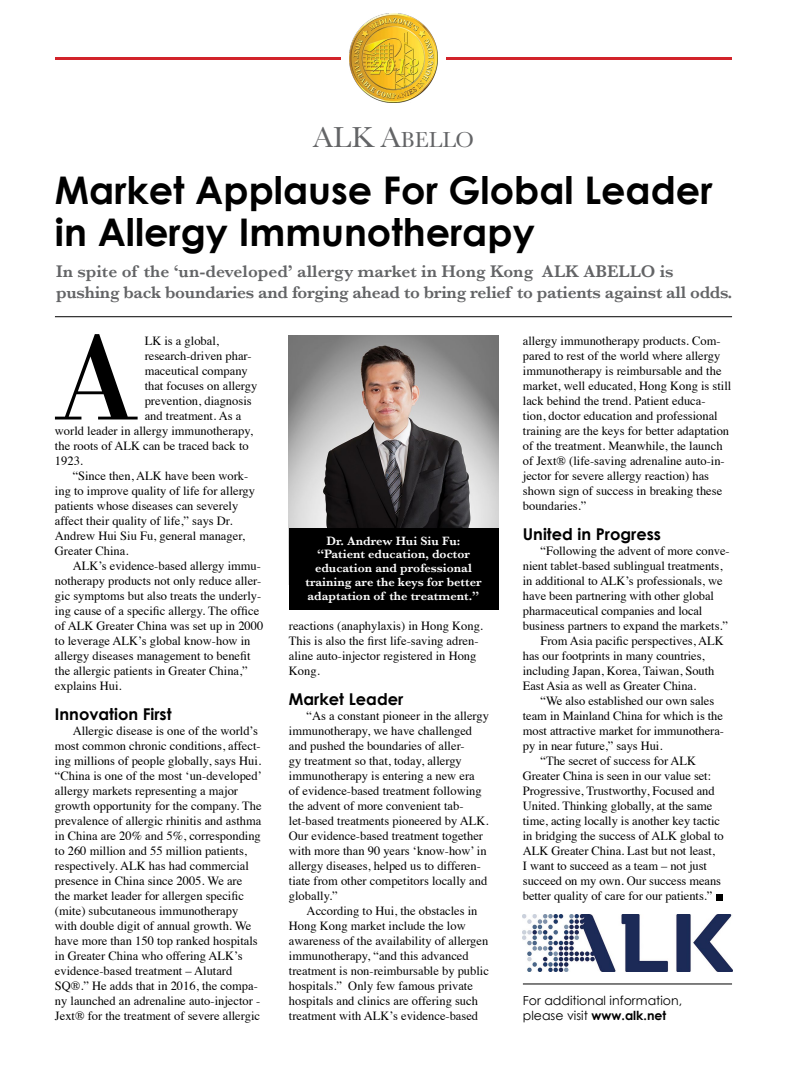
<style>
.page{position:relative;width:787px;height:1081px;background:#fff}
.page>*{position:absolute;margin:0;border:0;box-sizing:border-box;transform-origin:0 0}
.t1{font:700 38.12px/41.2px "Century Gothic";color:#000}
.t2{font:22.5px "Baskerville";color:#636466}
.t3{font:600 17.5px/21px "Baskerville";letter-spacing:-.015em;color:#636466}
.t4{font:700 16.25px "Century Gothic";color:#000}
.t5{font:12.5px/15px "Times";color:#000}
.t6{font:600 12.5px/13.8px "Baskerville";color:#fff;text-align:center}
.t7{font:12.5px/15px "Century Gothic";color:#000}
.s1{font-size:30px}
.s2{font-weight:700}
</style>
<div class="page">
<hr style="left:55px;top:316px;width:677px;height:1px;background:#000">
<svg style="left:55px;top:334px;width:83px;height:85px"></svg>
<hr style="left:523px;top:983px;width:209px;height:1px;background:#000">
<hr style="left:55px;top:57px;width:285px;height:2px;background:#d2232a">
<hr style="left:446px;top:57px;width:286px;height:2px;background:#d2232a">
<svg style="left:716px;top:894px;width:6px;height:6px"></svg>
<img style="left:349px;top:14px;width:89px;height:88px">
<img style="left:289px;top:335px;width:209px;height:193px">
<div style="left:289px;top:528px;width:209px;height:81px;background:#000"></div>
<img style="left:523px;top:914px;width:209px;height:57px">
<h2 class="t2" style="left:313px;top:126px;width:162px"><span class="s1">ALK A</span>BELLO</h2>
<h1 class="t1" style="left:55px;top:169px;width:659px">Market Applause For Global Leader in Allergy Immunotherapy</h1>
<h3 class="t3" style="left:56px;top:261px;width:678px">In spite of the ‘un-developed’ allergy market in Hong Kong ALK ABELLO is pushing back boundaries and forging ahead to bring relief to patients against all odds.</h3>
<p class="t5" style="left:145px;top:332px;width:76px">LK is a global,</p>
<p class="t5" style="left:145px;top:347px;width:108px">research-driven phar-</p>
<p class="t5" style="left:145px;top:362px;width:105px">maceutical company</p>
<p class="t5" style="left:145px;top:377px;width:114px">that focuses on allergy</p>
<p class="t5" style="left:145px;top:392px;width:108px">prevention, diagnosis</p>
<p class="t5" style="left:145px;top:407px;width:98px">and treatment. As a</p>
<p class="t5" style="left:55px;top:422px;width:199px">world leader in allergy immunotherapy,</p>
<p class="t5" style="left:55px;top:437px;width:195px">the roots of ALK can be traced back to</p>
<p class="t5" style="left:55px;top:452px;width:30px">1923.</p>
<p class="t5" style="left:73px;top:467px;width:177px">“Since then, ALK have been work-</p>
<p class="t5" style="left:55px;top:482px;width:202px">ing to improve quality of life for allergy</p>
<p class="t5" style="left:55px;top:497px;width:185px">patients whose diseases can severely</p>
<p class="t5" style="left:55px;top:512px;width:179px">affect their quality of life,” says Dr.</p>
<p class="t5" style="left:55px;top:527px;width:192px">Andrew Hui Siu Fu, general manager,</p>
<p class="t5" style="left:55px;top:542px;width:75px">Greater China.</p>
<p class="t5" style="left:73px;top:557px;width:190px">ALK’s evidence-based allergy immu-</p>
<p class="t5" style="left:55px;top:572px;width:208px">notherapy products not only reduce aller-</p>
<p class="t5" style="left:55px;top:587px;width:208px">gic symptoms but also treats the underly-</p>
<p class="t5" style="left:55px;top:602px;width:206px">ing cause of a specific allergy. The office</p>
<p class="t5" style="left:55px;top:617px;width:210px">of ALK Greater China was set up in 2000</p>
<p class="t5" style="left:55px;top:632px;width:197px">to leverage ALK’s global know-how in</p>
<p class="t5" style="left:55px;top:647px;width:197px">allergy diseases management to benefit</p>
<p class="t5" style="left:55px;top:662px;width:194px">the allergic patients in Greater China,”</p>
<p class="t5" style="left:55px;top:677px;width:68px">explains Hui.</p>
<h3 class="t4" style="left:55px;top:704px;width:118px">Innovation First</h3>
<p class="t5" style="left:55px;top:722px;width:208px;text-indent:18px">Allergic disease is one of the world’s most common chronic conditions, affect&shy;ing millions of people globally, says Hui. “China is one of the most ‘un-developed’ allergy markets representing a major growth opportunity for the company. The prevalence of allergic rhinitis and asthma in China are 20% and 5%, corresponding to 260 million and 55 million patients, respectively. ALK has had commercial presence in China since 2005. We are<br>the market leader for allergen specific (mite) subcutaneous immunotherapy with double digit of annual growth. We have more than 150 top ranked hospitals in Greater China who offering ALK’s evidence-based treatment – Alutard SQ®.” He adds that in 2016, the compa&shy;ny launched an adrenaline auto-injector - Jext® for the treatment of severe allergic</p>
<p class="t6" style="left:305px;top:533px;width:178px">Dr. Andrew Hui Siu Fu: “Patient education, doctor education and professional training are the keys for better adaptation of the treatment.”</p>
<p class="t5" style="left:289px;top:617px;width:196px">reactions (anaphylaxis) in Hong Kong.<br>This is also the first life-saving adren&shy;aline auto-injector registered in Hong<br>Kong.</p>
<h3 class="t4" style="left:289px;top:689px;width:116px">Market Leader</h3>
<p class="t5" style="left:289px;top:707px;width:202px;text-indent:18px">“As a constant pioneer in the allergy immunotherapy, we have challenged and pushed the boundaries of aller-<br>gy treatment so that, today, allergy immunotherapy is entering a new era<br>of evidence-based treatment following the advent of more convenient tab&shy;let-based treatments pioneered by ALK.<br>Our evidence-based treatment together with more than 90 years ‘know-how’ in allergy diseases, helped us to differen&shy;tiate from other competitors locally and globally.”</p>
<p class="t5" style="left:289px;top:902px;width:201px;text-indent:18px">According to Hui, the obstacles in Hong Kong market include the low awareness of the availability of allergen immunotherapy, “and this advanced treatment is non-reimbursable by public hospitals.” Only few famous private hospitals and clinics are offering such treatment with ALK’s evidence-based</p>
<p class="t5" style="left:523px;top:332px;width:210px">allergy immunotherapy products. Com&shy;pared to rest of the world where allergy immunotherapy is reimbursable and the market, well educated, Hong Kong is still lack behind the trend. Patient educa-<br>tion, doctor education and professional training are the keys for better adaptation of the treatment. Meanwhile, the launch of Jext® (life-saving adrenaline auto-in&shy;jector for severe allergy reaction) has shown sign of success in breaking these boundaries.”</p>
<h3 class="t4" style="left:523px;top:524px;width:140px">United in Progress</h3>
<p class="t5" style="left:540px;top:542px;width:191px">“Following the advent of more conve-</p>
<p class="t5" style="left:523px;top:557px;width:201px">nient tablet-based sublingual treatments,</p>
<p class="t5" style="left:523px;top:572px;width:201px">in additional to ALK’s professionals, we</p>
<p class="t5" style="left:523px;top:587px;width:193px">have been partnering with other global</p>
<p class="t5" style="left:523px;top:602px;width:181px">pharmaceutical companies and local</p>
<p class="t5" style="left:523px;top:617px;width:207px">business partners to expand the markets.”</p>
<p class="t5" style="left:540px;top:632px;width:184px">From Asia pacific perspectives, ALK</p>
<p class="t5" style="left:523px;top:647px;width:183px">has our footprints in many countries,</p>
<p class="t5" style="left:523px;top:662px;width:193px">including Japan, Korea, Taiwan, South</p>
<p class="t5" style="left:523px;top:677px;width:175px">East Asia as well as Greater China.</p>
<p class="t5" style="left:540px;top:692px;width:175px">“We also established our own sales</p>
<p class="t5" style="left:523px;top:707px;width:202px">team in Mainland China for which is the</p>
<p class="t5" style="left:523px;top:722px;width:203px">most attractive market for immunothera-</p>
<p class="t5" style="left:523px;top:737px;width:141px">py in near future,” says Hui.</p>
<p class="t5" style="left:540px;top:752px;width:157px">“The secret of success for ALK</p>
<p class="t5" style="left:523px;top:767px;width:190px">Greater China is seen in our value set:</p>
<p class="t5" style="left:523px;top:782px;width:193px">Progressive, Trustworthy, Focused and</p>
<p class="t5" style="left:523px;top:797px;width:191px">United. Thinking globally, at the same</p>
<p class="t5" style="left:523px;top:812px;width:199px">time, acting locally is another key tactic</p>
<p class="t5" style="left:523px;top:827px;width:202px">in bridging the success of ALK global to</p>
<p class="t5" style="left:523px;top:842px;width:194px">ALK Greater China. Last but not least,</p>
<p class="t5" style="left:523px;top:857px;width:186px">I want to succeed as a team – not just</p>
<p class="t5" style="left:523px;top:872px;width:200px">succeed on my own. Our success means</p>
<p class="t5" style="left:523px;top:887px;width:191px">better quality of care for our patients.”</p>
<p class="t7" style="left:523px;top:993px;width:161px">For additional information, please visit <span class="s2">www.alk.net</span></p>
</div>
